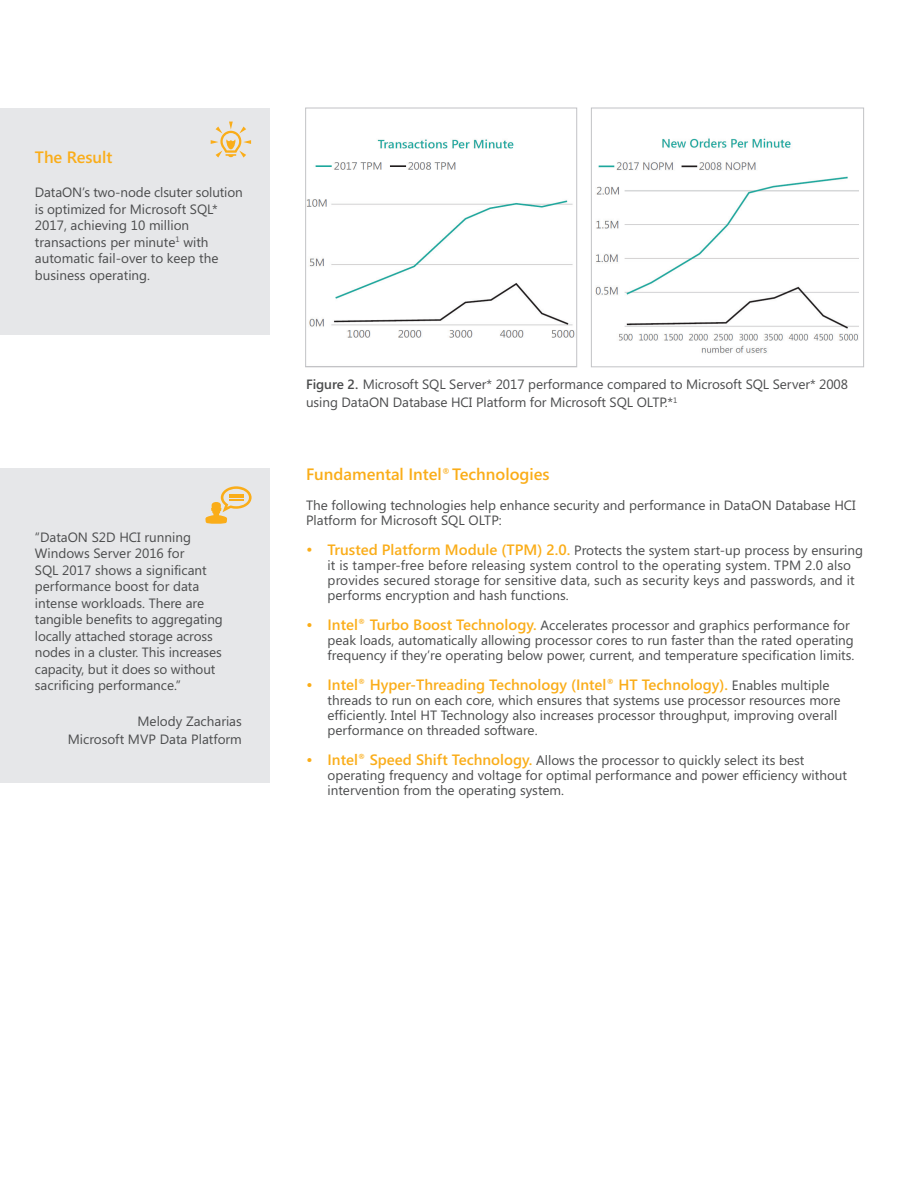
<style>
.page{position:relative;width:918px;height:1188px;background:#fff}
.page>*{position:absolute;margin:0;border:0;box-sizing:border-box;transform-origin:0 0}
.t1{font:600 16.5px "Segoe UI";color:#faad19}
.t2{font:600 15px "Segoe UI";color:#faad19}
.t3{font:13.5px/16.5px "Segoe UI";color:#4b4c4d}
.s1{font-weight:600}
.s2{font-size:16.5px;color:#faad19}
.s3{font-weight:600;font-size:15px;color:#faad19}
.s4{font-weight:600;font-size:16.5px;color:#faad19}
.s5{font-size:16.5px}
.s6{font-weight:400;font-size:13.5px;color:#4b4c4d}
</style>
<div class="page">
<img style="left:307px;top:139px;width:268px;height:199px">
<div style="left:305px;top:108px;width:272px;height:259px;border:1px solid #c2c3c6"></div>
<img style="left:595px;top:138px;width:264px;height:215px">
<div style="left:591px;top:108px;width:273px;height:259px;border:1px solid #c2c3c6"></div>
<div style="left:0;top:108px;width:270px;height:227px;background:#e6e7e9"></div>
<svg style="left:211px;top:122px;width:40px;height:36px"></svg>
<div style="left:0;top:468px;width:270px;height:315px;background:#e6e7e9"></div>
<svg style="left:205px;top:486px;width:47px;height:38px"></svg>
<p class="t1" style="left:35px;top:144px;width:79px">The Result</p>
<p class="t3" style="left:35px;top:184px;width:209px">DataON’s two-node clsuter solution is optimized for Microsoft SQL*<br>2017, achieving 10 million transactions per minute<sup>1</sup> with automatic fail-over to keep the business operating.</p>
<p class="t3" style="left:35px;top:528px;width:189px">“DataON S2D HCI running<br>Windows Server 2016 for<br>SQL 2017 shows a significant performance boost for data intense workloads. There are tangible benefits to aggregating locally attached storage across nodes in a cluster. This increases capacity, but it does so without sacrificing performance.”</p>
<p class="t3" style="left:68px;top:712px;width:176px;line-height:18px;text-align:right">Melody Zacharias<br>Microsoft MVP Data Platform</p>
<p class="t3" style="left:306px;top:375px;width:544px;line-height:18px"><span class="s1">Figure 2.</span> Microsoft SQL Server* 2017 performance compared to Microsoft SQL Server* 2008 using DataON Database HCI Platform for Microsoft SQL OLTP.*<sup>1</sup></p>
<p class="t1" style="left:306px;top:461px;width:245px">Fundamental Intel<sup>®</sup> Technologies</p>
<p class="t3" style="left:306px;top:497px;width:551px;line-height:15px">The following technologies help enhance security and performance in DataON Database HCI<br>Platform for Microsoft SQL OLTP:</p>
<p class="t3" style="left:328px;top:542px;width:537px;line-height:15px;text-indent:-22px"><span class="s2">•</span> <span class="s3">Trusted Platform Module (TPM) 2.0.</span> Protects the system start-up process by ensuring it is tamper-free before releasing system control to the operating system. TPM 2.0 also provides secured storage for sensitive data, such as security keys and passwords, and it performs encryption and hash functions.</p>
<p class="t3" style="left:328px;top:617px;width:528px;line-height:15px;text-indent:-22px"><span class="s4">•</span> <span class="s3">Intel</span><sup>®</sup> <span class="s3">Turbo Boost Technology.</span> Accelerates processor and graphics performance for peak loads, automatically allowing processor cores to run faster than the rated operating frequency if they’re operating below power, current, and temperature specification limits.</p>
<p class="t2" style="left:306px;top:673px;width:525px"><span class="s5">•</span> Intel<sup>®</sup> Hyper-Threading Technology (Intel<sup>®</sup> HT Technology). <span class="s6">Enables multiple</span></p>
<p class="t3" style="left:328px;top:692px;width:514px;line-height:15px">threads to run on each core, which ensures that systems use processor resources more efficiently. Intel HT Technology also increases processor throughput, improving overall performance on threaded software.</p>
<p class="t3" style="left:328px;top:752px;width:521px;line-height:15px;text-indent:-22px"><span class="s4">•</span> <span class="s3">Intel</span><sup>®</sup> <span class="s3">Speed Shift Technology.</span> Allows the processor to quickly select its best operating frequency and voltage for optimal performance and power efficiency without intervention from the operating system.</p>
</div>
